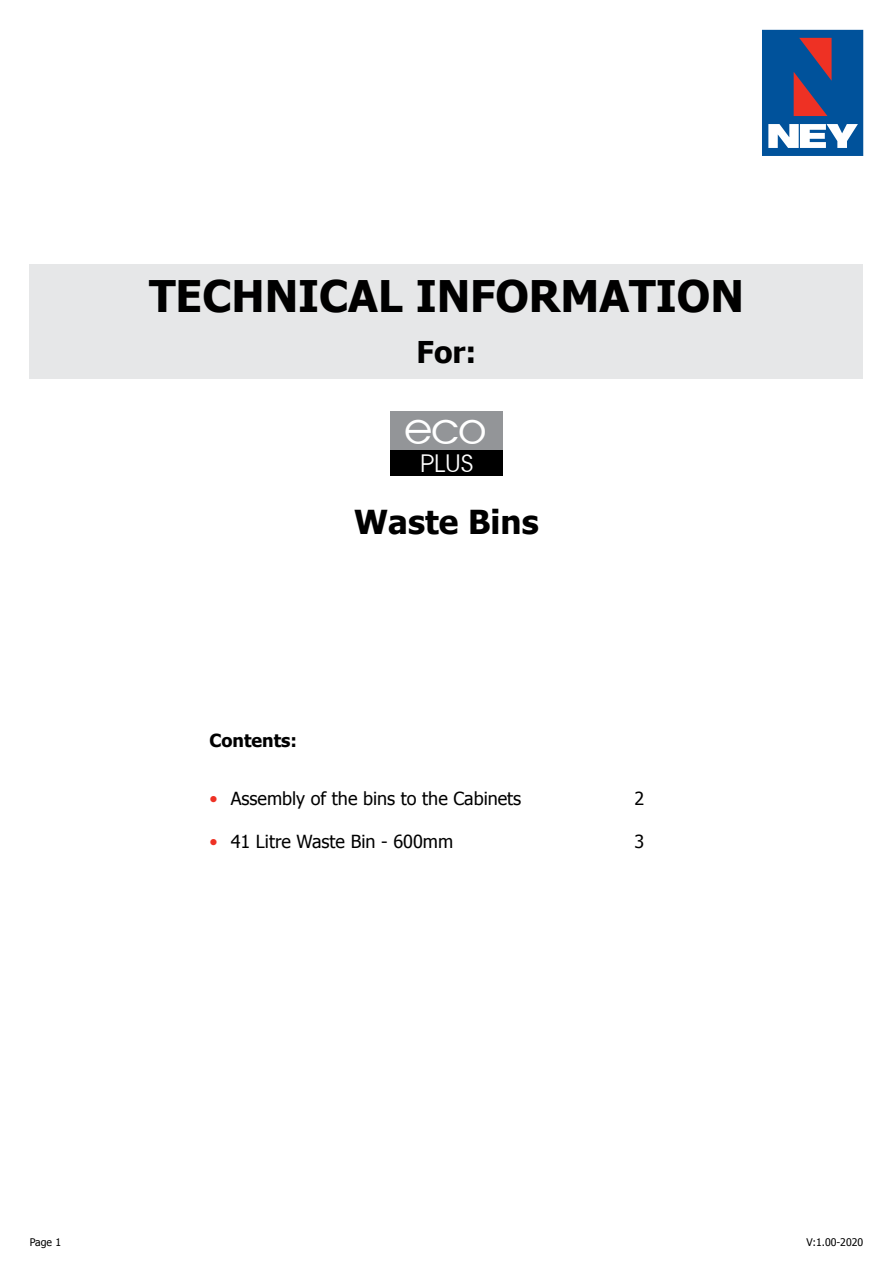
<style>
.page{position:relative;width:893px;height:1263px;background:#fff}
.page>*{position:absolute;margin:0;border:0;box-sizing:border-box;transform-origin:0 0}
.t1{font:44.4px "Avant Garde";color:#fff}
.t2{font:700 43.5px "Tahoma";color:#000}
.t3{font:700 33px "Tahoma";color:#000}
.t4{font:700 30px "Tahoma";color:#000}
.t5{font:24px "Avant Garde";color:#fff}
.t6{font:18px "Tahoma";color:#000}
.t7{font:700 18px "Tahoma";color:#000}
.t8{font:10.5px "Tahoma";color:#000}
.s1{color:#ee3124}
</style>
<div class="page">
<div style="left:30px;top:264px;width:833px;height:114px;background:#e6e7e8"></div>
<svg style="left:762px;top:29px;width:102px;height:127px;background:#39639a"></svg>
<div style="left:390px;top:412px;width:113px;height:38px;background:#939598"></div>
<div style="left:390px;top:450px;width:113px;height:26px;background:#000"></div>
<h2 class="t2" style="left:149px;top:266px;width:596px">TECHNICAL INFORMATION</h2>
<h3 class="t4" style="left:417px;top:331px;width:61px">For:</h3>
<h1 class="t1" style="left:404px;top:400px;width:85px">eco</h1>
<h3 class="t5" style="left:420px;top:448px;width:54px">PLUS</h3>
<h3 class="t3" style="left:354px;top:499px;width:186px">Waste Bins</h3>
<p class="t7" style="left:209px;top:728px;width:89px">Contents:</p>
<p class="t6" style="left:209px;top:786px;width:313px"><span class="s1">•</span> Assembly of the bins to the Cabinets</p>
<p class="t6" style="left:635px;top:786px;width:11px">2</p>
<p class="t6" style="left:209px;top:829px;width:245px"><span class="s1">•</span> 41 Litre Waste Bin - 600mm</p>
<p class="t6" style="left:635px;top:829px;width:11px">3</p>
<p class="t8" style="left:30px;top:1234px;width:33px">Page 1</p>
<p class="t8" style="left:806px;top:1234px;width:58px">V:1.00-2020</p>
</div>
